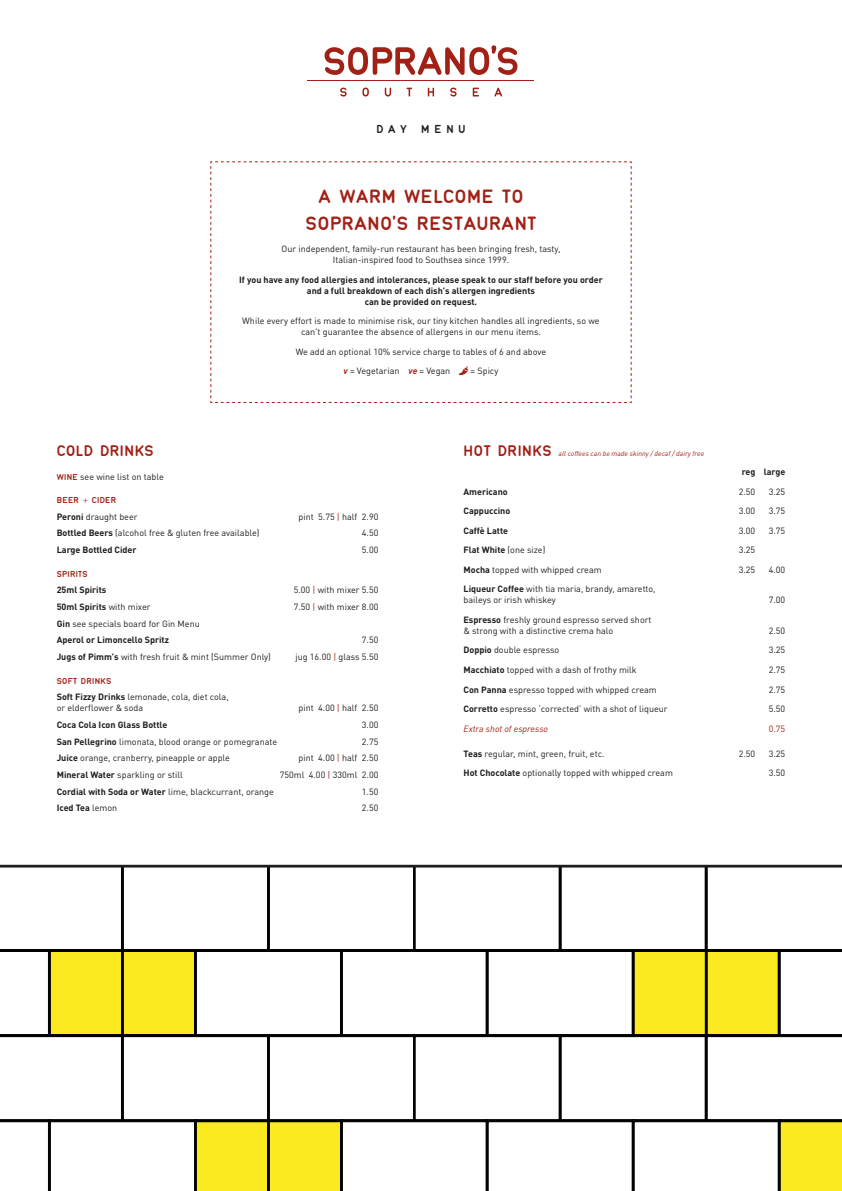
<style>
.page{position:relative;width:842px;height:1191px;background:#fff}
.page>*{position:absolute;margin:0;border:0;box-sizing:border-box;transform-origin:0 0}
.t1{font:20px "Normalise Din MN";letter-spacing:.04em;color:#a22016}
.t2{font:16px "Normalise Din MN";letter-spacing:.04em;color:#a22016}
.t3{font:12px "Normalise Din MN";letter-spacing:.415em;color:#1d1d1b}
.t4{font:9px/11px "FFDIN";color:#1d1d1b}
.t5{font:700 9px/11px "FFDIN";color:#1d1d1b;text-align:center}
.t6{font:9px "Normalise Din MN";letter-spacing:.04em;color:#a22016}
.t7{font:italic 9px "FFDIN";color:#a22016}
.t8{font:9px "FFDIN";color:#a22016}
.t9{font:italic 7px "FFDIN";color:#a22016}
.s1{font-weight:700;font-style:italic;color:#a22016}
.s2{font-family:"Normalise Din MN";color:#a22016}
.s3{font-family:"Minion Pro"}
.s4{font-weight:700}
.s5{color:#a22016}
.s6{font-weight:400}
</style>
<div class="page">
<svg style="left:325px;top:45px;width:192px;height:30px"></svg>
<svg style="left:340px;top:88px;width:7px;height:8px"></svg>
<svg style="left:362px;top:88px;width:7px;height:8px"></svg>
<svg style="left:385px;top:88px;width:6px;height:8px"></svg>
<svg style="left:406px;top:88px;width:6px;height:8px"></svg>
<svg style="left:428px;top:88px;width:6px;height:8px"></svg>
<svg style="left:450px;top:88px;width:7px;height:8px"></svg>
<svg style="left:473px;top:88px;width:6px;height:8px"></svg>
<svg style="left:494px;top:88px;width:8px;height:8px"></svg>
<hr style="left:308px;top:80px;width:226px;height:1px;background:#a22117">
<svg style="left:0;top:867px;width:842px;height:324px"></svg>
<hr style="left:705px;top:950px;width:3px;height:85px;background:#020203">
<hr style="left:0;top:864px;width:842px;height:3px;background:#1d1d1b">
<svg style="left:210px;top:161px;width:422px;height:242px"></svg>
<p class="t3" style="left:376px;top:122px;width:90px">DAY MENU</p>
<p class="t1" style="left:319px;top:186px;width:206px">A WARM WELCOME TO</p>
<p class="t1" style="left:306px;top:213px;width:232px">SOPRANO’S RESTAURANT</p>
<p class="t4" style="left:282px;top:243px;width:280px;text-align:center">Our independent, family-run restaurant has been bringing fresh, tasty,<br>Italian-inspired food to Southsea since 1999.</p>
<p class="t5" style="left:239px;top:274px;width:365px">If you have any food allergies and intolerances, please speak to our staff before you order and a full breakdown of each dish’s allergen ingredients<br>can be provided on request.</p>
<p class="t4" style="left:242px;top:315px;width:359px;text-align:center">While every effort is made to minimise risk, our tiny kitchen handles all ingredients, so we can’t guarantee the absence of allergens in our menu items.</p>
<p class="t4" style="left:296px;top:345px;width:252px">We add an optional 10% service charge to tables of 6 and above</p>
<p class="t4" style="left:344px;top:365px;width:108px"><span class="s1">v</span> = Vegetarian <span class="s1">ve</span> = Vegan</p>
<p class="t4" style="left:471px;top:365px;width:29px">= Spicy</p>
<p class="t2" style="left:57px;top:442px;width:98px">COLD DRINKS</p>
<p class="t4" style="left:57px;top:470px;width:109px"><span class="s2">WINE</span> see wine list on table</p>
<p class="t6" style="left:57px;top:495px;width:61px">BEER <span class="s3">+</span> CIDER</p>
<p class="t4" style="left:57px;top:510px;width:82px"><span class="s4">Peroni</span> draught beer</p>
<p class="t4" style="left:298px;top:510px;width:81px">pint 5.75 <span class="s5">|</span> half 2.90</p>
<p class="t4" style="left:57px;top:527px;width:204px"><span class="s4">Bottled Beers</span> (alcohol free &amp; gluten free available)</p>
<p class="t4" style="left:362px;top:527px;width:18px">4.50</p>
<p class="t5" style="left:57px;top:544px;width:81px">Large Bottled Cider</p>
<p class="t4" style="left:362px;top:544px;width:18px">5.00</p>
<p class="t6" style="left:57px;top:569px;width:33px">SPIRITS</p>
<p class="t5" style="left:57px;top:584px;width:51px">25ml Spirits</p>
<p class="t4" style="left:294px;top:584px;width:86px">5.00 <span class="s5">|</span> with mixer 5.50</p>
<p class="t5" style="left:57px;top:600px;width:95px">50ml Spirits <span class="s6">with mixer</span></p>
<p class="t4" style="left:294px;top:600px;width:86px">7.50 <span class="s5">|</span> with mixer 8.00</p>
<p class="t4" style="left:57px;top:617px;width:145px"><span class="s4">Gin</span> see specials board for Gin Menu</p>
<p class="t5" style="left:57px;top:634px;width:114px">Aperol or Limoncello Spritz</p>
<p class="t4" style="left:362px;top:634px;width:18px">7.50</p>
<p class="t4" style="left:57px;top:650px;width:216px"><span class="s4">Jugs of Pimm’s</span> with fresh fruit &amp; mint (Summer Only)</p>
<p class="t4" style="left:295px;top:650px;width:85px">jug 16.00 <span class="s5">|</span> glass 5.50</p>
<p class="t6" style="left:57px;top:676px;width:56px">SOFT DRINKS</p>
<p class="t4" style="left:57px;top:691px;width:174px"><span class="s4">Soft Fizzy Drinks</span> lemonade, cola, diet cola, or elderflower &amp; soda</p>
<p class="t4" style="left:298px;top:702px;width:81px">pint 4.00 <span class="s5">|</span> half 2.50</p>
<p class="t5" style="left:57px;top:718px;width:112px">Coca Cola Icon Glass Bottle</p>
<p class="t4" style="left:362px;top:718px;width:18px">3.00</p>
<p class="t4" style="left:57px;top:735px;width:222px"><span class="s4">San Pellegrino</span> limonata, blood orange or pomegranate</p>
<p class="t4" style="left:362px;top:735px;width:18px">2.75</p>
<p class="t4" style="left:57px;top:752px;width:175px"><span class="s4">Juice</span> orange, cranberry, pineapple or apple</p>
<p class="t4" style="left:298px;top:752px;width:81px">pint 4.00 <span class="s5">|</span> half 2.50</p>
<p class="t4" style="left:57px;top:768px;width:128px"><span class="s4">Mineral Water</span> sparkling or still</p>
<p class="t4" style="left:280px;top:768px;width:100px">750ml 4.00 <span class="s5">|</span> 330ml 2.00</p>
<p class="t4" style="left:57px;top:785px;width:219px"><span class="s4">Cordial with Soda or Water</span> lime, blackcurrant, orange</p>
<p class="t4" style="left:362px;top:785px;width:18px">1.50</p>
<p class="t5" style="left:57px;top:802px;width:62px">Iced Tea <span class="s6">lemon</span></p>
<p class="t4" style="left:362px;top:802px;width:18px">2.50</p>
<p class="t2" style="left:464px;top:442px;width:89px">HOT DRINKS</p>
<p class="t9" style="left:558px;top:448px;width:147px">all coffees can be made skinny / decaf / dairy free</p>
<p class="t5" style="left:742px;top:466px;width:45px">reg large</p>
<p class="t5" style="left:463px;top:485px;width:46px">Americano</p>
<p class="t4" style="left:739px;top:485px;width:18px">2.50</p>
<p class="t4" style="left:769px;top:485px;width:18px">3.25</p>
<p class="t5" style="left:463px;top:505px;width:48px">Cappuccino</p>
<p class="t4" style="left:739px;top:505px;width:18px">3.00</p>
<p class="t4" style="left:769px;top:505px;width:18px">3.75</p>
<p class="t5" style="left:463px;top:524px;width:46px">Caffè Latte</p>
<p class="t4" style="left:739px;top:524px;width:18px">3.00</p>
<p class="t4" style="left:769px;top:524px;width:18px">3.75</p>
<p class="t5" style="left:463px;top:544px;width:83px">Flat White <span class="s6">(one size)</span></p>
<p class="t4" style="left:739px;top:544px;width:18px">3.25</p>
<p class="t4" style="left:463px;top:563px;width:140px"><span class="s4">Mocha</span> topped with whipped cream</p>
<p class="t4" style="left:739px;top:563px;width:18px">3.25</p>
<p class="t4" style="left:769px;top:563px;width:18px">4.00</p>
<p class="t4" style="left:463px;top:583px;width:194px"><span class="s4">Liqueur Coffee</span> with tia maria, brandy, amaretto, baileys or irish whiskey</p>
<p class="t4" style="left:769px;top:594px;width:18px">7.00</p>
<p class="t4" style="left:463px;top:613px;width:190px"><span class="s4">Espresso</span> freshly ground espresso served short &amp; strong with a distinctive crema halo</p>
<p class="t4" style="left:769px;top:624px;width:18px">2.50</p>
<p class="t4" style="left:463px;top:644px;width:97px"><span class="s4">Doppio</span> double espresso</p>
<p class="t4" style="left:769px;top:644px;width:18px">3.25</p>
<p class="t4" style="left:463px;top:663px;width:175px"><span class="s4">Macchiato</span> topped with a dash of frothy milk</p>
<p class="t4" style="left:769px;top:663px;width:18px">2.75</p>
<p class="t4" style="left:463px;top:683px;width:195px"><span class="s4">Con Panna</span> espresso topped with whipped cream</p>
<p class="t4" style="left:769px;top:683px;width:18px">2.75</p>
<p class="t4" style="left:463px;top:702px;width:206px"><span class="s4">Corretto</span> espresso ‘corrected’ with a shot of liqueur</p>
<p class="t4" style="left:769px;top:702px;width:18px">5.50</p>
<p class="t7" style="left:463px;top:721px;width:86px">Extra shot of espresso</p>
<p class="t8" style="left:769px;top:721px;width:18px">0.75</p>
<p class="t4" style="left:463px;top:747px;width:142px"><span class="s4">Teas</span> regular, mint, green, fruit, etc.</p>
<p class="t4" style="left:739px;top:747px;width:18px">2.50</p>
<p class="t4" style="left:769px;top:747px;width:18px">3.25</p>
<p class="t4" style="left:463px;top:767px;width:211px"><span class="s4">Hot Chocolate</span> optionally topped with whipped cream</p>
<p class="t4" style="left:769px;top:767px;width:18px">3.50</p>
</div>
